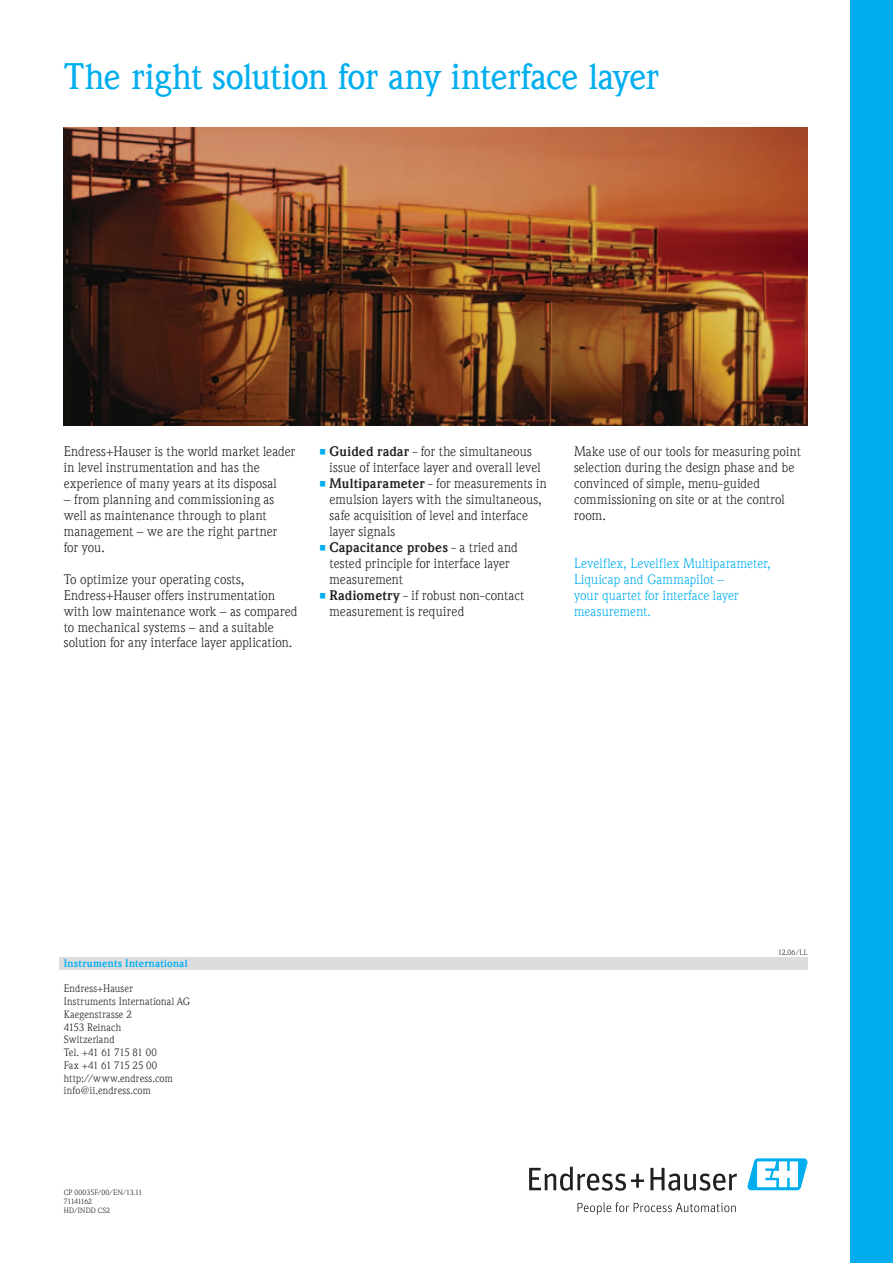
<style>
.page{position:relative;width:893px;height:1263px;background:#fff}
.page>*{position:absolute;margin:0;border:0;box-sizing:border-box;transform-origin:0 0}
.t1{font:500 36px "E+H Weidemann Com";letter-spacing:-.015em;color:#00aeef}
.t2{font:13.5px/15.9px "E+H Weidemann Com";letter-spacing:.01em;color:#231f20}
.t3{font:13.5px/15.9px "E+H Weidemann Com";letter-spacing:.005em;color:#00aeef}
.t4{font:10.5px/12.8px "E+H Weidemann Com";letter-spacing:.015em;color:#231f20}
.t5{font:700 10.5px "E+H Weidemann Com";letter-spacing:.025em;color:#00aeef}
.t6{font:7.5px/9px "E+H Weidemann Com";color:#231f20}
.s1{color:#00aeef}
.s2{font-weight:700}
</style>
<div class="page">
<svg style="left:529px;top:1167px;width:115px;height:24px"></svg>
<svg style="left:650px;top:1168px;width:87px;height:23px"></svg>
<svg style="left:578px;top:1202px;width:158px;height:13px"></svg>
<svg style="left:747px;top:1158px;width:61px;height:32px"></svg>
<div style="left:60px;top:957px;width:748px;height:12px;background:#dcdddf"></div>
<img style="left:64px;top:128px;width:744px;height:297px">
<div style="left:850px;top:0;width:43px;height:1263px;background:#00aeef"></div>
<h1 class="t1" style="left:64px;top:64px;width:597px">The right solution for any interface layer</h1>
<p class="t2" style="left:64px;top:445px;width:233px">Endress+Hauser is the world market leader in level instrumentation and has the experience of many years at its disposal</p>
<p class="t2" style="left:64px;top:493px;width:215px">– from planning and commissioning as well as maintenance through to plant management – we are the right partner for you.</p>
<p class="t2" style="left:64px;top:572px;width:235px">To optimize your operating costs, Endress+Hauser offers instrumentation with low maintenance work – as compared to mechanical systems – and a suitable solution for any interface layer application.</p>
<p class="t2" style="left:330px;top:445px;width:213px;text-indent:-11px"><span class="s1">•</span> <span class="s2">Guided radar</span> - for the simultaneous issue of interface layer and overall level</p>
<p class="t2" style="left:330px;top:477px;width:219px;text-indent:-11px"><span class="s1">•</span> <span class="s2">Multiparameter</span> - for measurements in emulsion layers with the simultaneous, safe acquisition of level and interface layer signals</p>
<p class="t2" style="left:330px;top:540px;width:190px;text-indent:-11px"><span class="s1">•</span> <span class="s2">Capacitance probes</span> - a tried and tested principle for interface layer measurement</p>
<p class="t2" style="left:330px;top:588px;width:196px;text-indent:-11px"><span class="s1">•</span> <span class="s2">Radiometry</span> - if robust non-contact measurement is required</p>
<p class="t2" style="left:574px;top:445px;width:228px">Make use of our tools for measuring point selection during the design phase and be convinced of simple, menu-guided commissioning on site or at the control room.</p>
<p class="t3" style="left:574px;top:556px;width:198px">Levelflex, Levelflex Multiparameter,<br>Liquicap and Gammapilot –<br>your quartet for interface layer measurement.</p>
<p class="t5" style="left:64px;top:959px;width:126px">Instruments International</p>
<p class="t4" style="left:64px;top:983px;width:128px">Endress+Hauser<br>Instruments International AG<br>Kaegenstrasse 2<br>4153 Reinach<br>Switzerland<br>Tel. +41 61 715 81 00<br>Fax +41 61 715 25 00 http://www.endress.com info@ii.endress.com</p>
<p class="t6" style="left:64px;top:1188px;width:80px">CP 00035F/00/EN/13.11<br>71141162<br>HD/INDD CS2</p>
<p class="t6" style="left:778px;top:948px;width:31px">12.06/I.I.</p>
</div>
